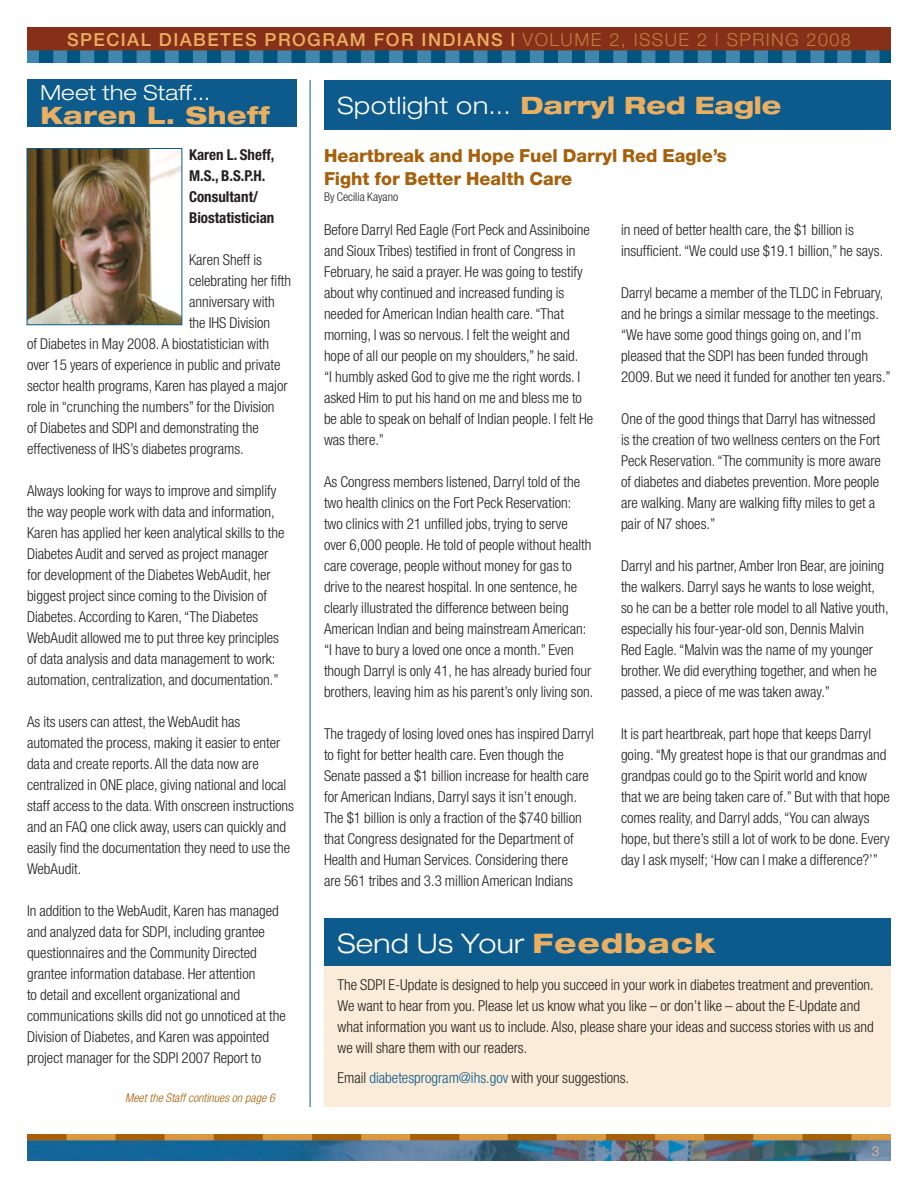
<style>
.page{position:relative;width:918px;height:1188px;background:#fff}
.page>*{position:absolute;margin:0;border:0;box-sizing:border-box;transform-origin:0 0}
.t1{font:300 expanded 27px "Helvetica Neue";letter-spacing:.01em;color:#fff}
.t2{font:300 expanded 24px "Helvetica Neue";letter-spacing:.03em;color:#fff}
.t3{font:800 expanded 24px "Helvetica Neue";letter-spacing:.025em;color:#ebaf61}
.t4{font:300 expanded 21px "Helvetica Neue";letter-spacing:.01em;color:#fff}
.Body_Text{font:800 18px/22.5px "Helvetica Neue";color:#a6600b}
.t5{font:500 18px "Helvetica Neue";letter-spacing:.08em;color:#ebaf61}
.Body_Text-2{font:300 condensed 15px/21px "Helvetica Neue";color:#231f20}
.Body_Text-3{font:700 condensed 15px/21px "Helvetica Neue";color:#231f20}
.t6{font:italic 300 condensed 12px "Helvetica Neue";color:#a6600b}
.Body_Text-4{font:300 condensed 12px "Helvetica Neue";color:#231f20}
.s1{font-weight:300;color:#bc7f3f}
.s2{font-weight:800;color:#ebaf61}
.s3{color:#0d5b8c}
</style>
<div class="page">
<img style="left:27px;top:27px;width:864px;height:35px">
<img style="left:27px;top:1134px;width:864px;height:27px">
<div style="left:324px;top:80px;width:567px;height:49px;background:#0d5b8c"></div>
<div style="left:324px;top:962px;width:567px;height:145px;background:#faecd9"></div>
<div style="left:324px;top:918px;width:567px;height:47px;background:#0d5b8c"></div>
<div style="left:27px;top:80px;width:270px;height:47px;background:#0d5b8c"></div>
<img style="left:29px;top:150px;width:151px;height:173px">
<div style="left:27px;top:148px;width:155px;height:177px;border:1px solid #0d5b8c"></div>
<hr style="left:310px;top:80px;width:1px;height:1027px;background:#0d5b8c">
<svg style="left:872px;top:1147px;width:7px;height:9px"></svg>
<p class="t5" style="left:67px;top:29px;width:785px">SPECIAL DIABETES PROGRAM FOR INDIANS | <span class="s1">VOLUME 2, ISSUE 2 | SPRING 2008</span></p>
<p class="t4" style="left:40px;top:80px;width:171px">Meet the Staff...</p>
<p class="t3" style="left:40px;top:100px;width:231px">Karen L. Sheff</p>
<p class="Body_Text-3" style="left:189px;top:144px;width:87px">Karen L. Sheff,<br>M.S., B.S.P.H.</p>
<p class="Body_Text-3" style="left:189px;top:186px;width:87px">Consultant/<br>Biostatistician</p>
<p class="Body_Text-2" style="left:189px;top:249px;width:75px">Karen Sheff is</p>
<p class="Body_Text-2" style="left:189px;top:270px;width:104px">celebrating her fifth</p>
<p class="Body_Text-2" style="left:189px;top:291px;width:87px">anniversary with</p>
<p class="Body_Text-2" style="left:189px;top:312px;width:83px">the IHS Division</p>
<p class="Body_Text-2" style="left:27px;top:333px;width:244px">of Diabetes in May 2008. A biostatistician with</p>
<p class="Body_Text-2" style="left:27px;top:354px;width:255px">over 15 years of experience in public and private</p>
<p class="Body_Text-2" style="left:27px;top:375px;width:262px">sector health programs, Karen has played a major</p>
<p class="Body_Text-2" style="left:27px;top:396px;width:249px">role in “crunching the numbers” for the Division</p>
<p class="Body_Text-2" style="left:27px;top:417px;width:233px">of Diabetes and SDPI and demonstrating the</p>
<p class="Body_Text-2" style="left:27px;top:438px;width:218px">effectiveness of IHS’s diabetes programs.</p>
<p class="Body_Text-2" style="left:27px;top:480px;width:259px">Always looking for ways to improve and simplify the way people work with data and information, Karen has applied her keen analytical skills to the Diabetes Audit and served as project manager for development of the Diabetes WebAudit, her biggest project since coming to the Division of Diabetes. According to Karen, “The Diabetes WebAudit allowed me to put three key principles of data analysis and data management to work: automation, centralization, and documentation.”</p>
<p class="Body_Text-2" style="left:27px;top:711px;width:269px">As its users can attest, the WebAudit has automated the process, making it easier to enter data and create reports. All the data now are centralized in ONE place, giving national and local staff access to the data. With onscreen instructions and an FAQ one click away, users can quickly and easily find the documentation they need to use the WebAudit.</p>
<p class="Body_Text-2" style="left:27px;top:900px;width:260px">In addition to the WebAudit, Karen has managed and analyzed data for SDPI, including grantee questionnaires and the Community Directed grantee information database. Her attention<br>to detail and excellent organizational and communications skills did not go unnoticed at the Division of Diabetes, and Karen was appointed project manager for the SDPI 2007 Report to</p>
<p class="t6" style="left:125px;top:1091px;width:151px">Meet the Staff continues on page 6</p>
<p class="t2" style="left:338px;top:91px;width:445px">Spotlight on... <span class="s2">Darryl Red Eagle</span></p>
<p class="Body_Text" style="left:324px;top:145px;width:404px">Heartbreak and Hope Fuel Darryl Red Eagle’s<br>Fight for Better Health Care</p>
<p class="Body_Text-4" style="left:324px;top:190px;width:76px">By Cecilia Kayano</p>
<p class="Body_Text-2" style="left:324px;top:219px;width:271px">Before Darryl Red Eagle (Fort Peck and Assiniboine and Sioux Tribes) testified in front of Congress in February, he said a prayer. He was going to testify about why continued and increased funding is needed for American Indian health care. “That morning, I was so nervous. I felt the weight and hope of all our people on my shoulders,” he said.<br>“I humbly asked God to give me the right words. I asked Him to put his hand on me and bless me to be able to speak on behalf of Indian people. I felt He was there.”</p>
<p class="Body_Text-2" style="left:324px;top:471px;width:271px">As Congress members listened, Darryl told of the two health clinics on the Fort Peck Reservation: two clinics with 21 unfilled jobs, trying to serve over 6,000 people. He told of people without health care coverage, people without money for gas to drive to the nearest hospital. In one sentence, he clearly illustrated the difference between being American Indian and being mainstream American: “I have to bury a loved one once a month.” Even though Darryl is only 41, he has already buried four brothers, leaving him as his parent’s only living son.</p>
<p class="Body_Text-2" style="left:324px;top:723px;width:271px">The tragedy of losing loved ones has inspired Darryl to fight for better health care. Even though the Senate passed a $1 billion increase for health care for American Indians, Darryl says it isn’t enough.<br>The $1 billion is only a fraction of the $740 billion that Congress designated for the Department of Health and Human Services. Considering there<br>are 561 tribes and 3.3 million American Indians</p>
<p class="Body_Text-2" style="left:621px;top:219px;width:264px">in need of better health care, the $1 billion is insufficient. “We could use $19.1 billion,” he says.</p>
<p class="Body_Text-2" style="left:621px;top:282px;width:271px">Darryl became a member of the TLDC in February, and he brings a similar message to the meetings. “We have some good things going on, and I’m pleased that the SDPI has been funded through 2009. But we need it funded for another ten years.”</p>
<p class="Body_Text-2" style="left:621px;top:408px;width:262px">One of the good things that Darryl has witnessed is the creation of two wellness centers on the Fort Peck Reservation. “The community is more aware of diabetes and diabetes prevention. More people are walking. Many are walking fifty miles to get a pair of N7 shoes.”</p>
<p class="Body_Text-2" style="left:621px;top:555px;width:269px">Darryl and his partner, Amber Iron Bear, are joining the walkers. Darryl says he wants to lose weight, so he can be a better role model to all Native youth, especially his four-year-old son, Dennis Malvin<br>Red Eagle. “Malvin was the name of my younger brother. We did everything together, and when he passed, a piece of me was taken away.”</p>
<p class="Body_Text-2" style="left:621px;top:723px;width:270px">It is part heartbreak, part hope that keeps Darryl going. “My greatest hope is that our grandmas and grandpas could go to the Spirit world and know that we are being taken care of.” But with that hope comes reality, and Darryl adds, “You can always hope, but there’s still a lot of work to be done. Every day I ask myself; ‘How can I make a difference?’”</p>
<p class="t1" style="left:338px;top:927px;width:379px">Send Us Your <span class="s2">Feedback</span></p>
<p class="Body_Text-2" style="left:338px;top:974px;width:538px">The SDPI E-Update is designed to help you succeed in your work in diabetes treatment and prevention.<br>We want to hear from you. Please let us know what you like – or don’t like – about the E-Update and what information you want us to include. Also, please share your ideas and success stories with us and we will share them with our readers.</p>
<p class="Body_Text-2" style="left:338px;top:1067px;width:293px">Email <span class="s3">diabetesprogram@ihs.gov</span> with your suggestions.</p>
</div>
